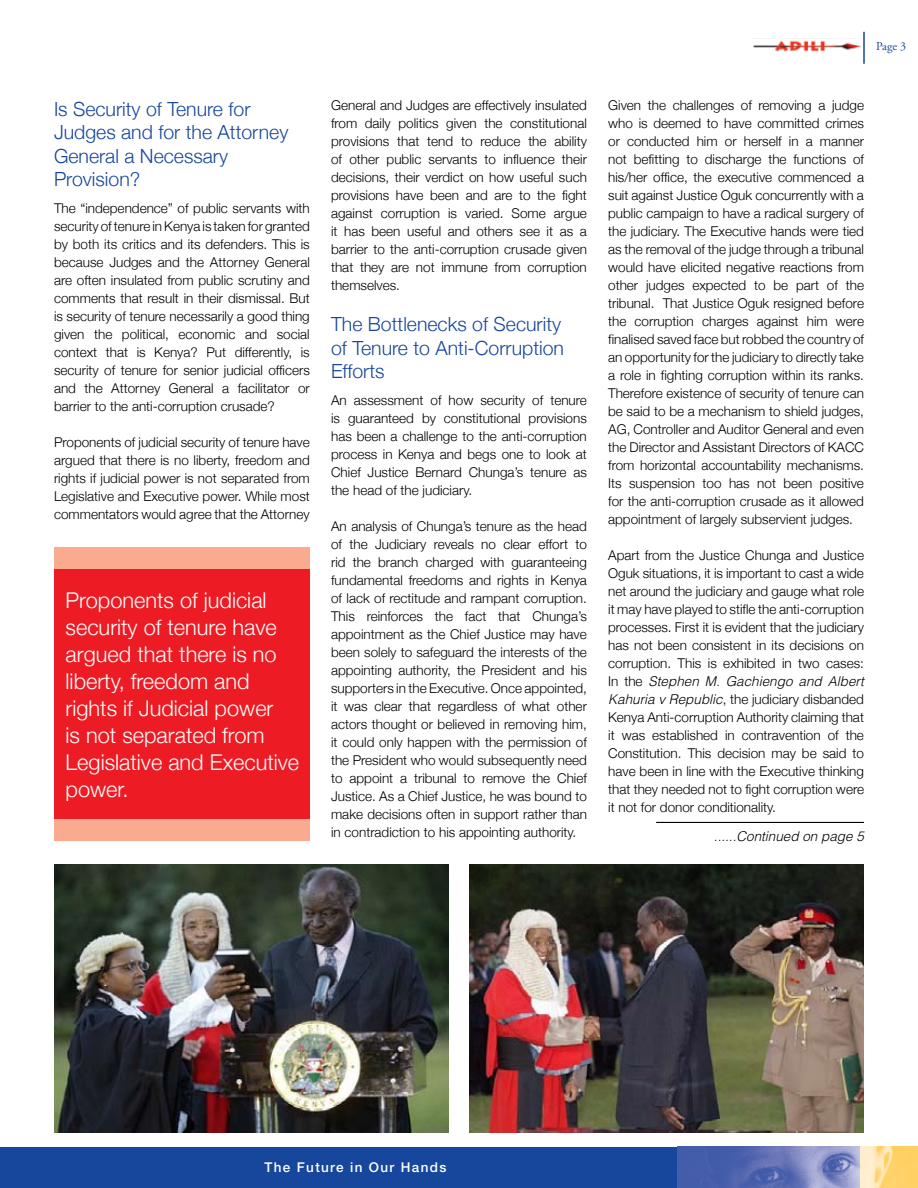
<style>
.page{position:relative;width:918px;height:1188px;background:#fff}
.page>*{position:absolute;margin:0;border:0;box-sizing:border-box;transform-origin:0 0}
.t1{font:300 21.75px/27px "Helvetica Neue";color:#fff}
.t2{font:300 19.5px/23.4px "Helvetica Neue";color:#17479d}
.t3{font:300 13.5px/18px "Helvetica Neue";color:#000;text-align:justify}
.t4{font:italic 300 13.5px "Helvetica";color:#000}
.t5{font:500 13.5px "Helvetica Neue";letter-spacing:.1em;color:#fff}
.t6{font:12px "Adobe Garamond Pro";color:#17479d}
.s1{font-family:"Helvetica Neue";font-style:normal}
.s2{font-family:"Helvetica";font-style:italic}
</style>
<div class="page">
<div style="left:0;top:1147px;width:678px;height:41px;background:#17479d"></div>
<img style="left:752px;top:38px;width:109px;height:14px">
<hr style="left:863px;top:32px;width:2px;height:32px;background:#17479d">
<img style="left:678px;top:1147px;width:183px;height:41px">
<img style="left:861px;top:1147px;width:57px;height:41px">
<div style="left:54px;top:568px;width:256px;height:256px;background:#ed1c24"></div>
<div style="left:54px;top:547px;width:256px;height:21px;background:#f9aa8f"></div>
<div style="left:54px;top:819px;width:256px;height:22px;background:#f9aa8f"></div>
<hr style="left:656px;top:822px;width:208px;height:1px;background:#000">
<img style="left:54px;top:864px;width:394px;height:269px">
<img style="left:470px;top:864px;width:394px;height:269px">
<h2 class="t2" style="left:54px;top:97px;width:236px">Is Security of Tenure for<br>Judges and for the Attorney<br>General a Necessary<br>Provision?</h2>
<p class="t3" style="left:54px;top:199px;width:257px">The “independence” of public servants with security of tenure in Kenya is taken for granted by both its critics and its defenders. This is because Judges and the Attorney General are often insulated from public scrutiny and comments that result in their dismissal. But is security of tenure necessarily a good thing given the political, economic and social context that is Kenya? Put differently, is security of tenure for senior judicial officers and the Attorney General a facilitator or barrier to the anti-corruption crusade?</p>
<p class="t3" style="left:54px;top:433px;width:257px">Proponents of judicial security of tenure have argued that there is no liberty, freedom and rights if judicial power is not separated from Legislative and Executive power. While most commentators would agree that the Attorney</p>
<h1 class="t1" style="left:66px;top:586px;width:235px">Proponents of judicial security of tenure have argued that there is no liberty, freedom and rights if Judicial power<br>is not separated from<br>Legislative and Executive power.</h1>
<p class="t3" style="left:331px;top:96px;width:257px">General and Judges are effectively insulated from daily politics given the constitutional provisions that tend to reduce the ability of other public servants to influence their decisions, their verdict on how useful such provisions have been and are to the fight against corruption is varied. Some argue it has been useful and others see it as a barrier to the anti-corruption crusade given that they are not immune from corruption themselves.</p>
<h2 class="t2" style="left:331px;top:312px;width:234px">The Bottlenecks of Security of Tenure to Anti-Corruption<br>Efforts</h2>
<p class="t3" style="left:331px;top:391px;width:257px">An assessment of how security of tenure is guaranteed by constitutional provisions has been a challenge to the anti-corruption process in Kenya and begs one to look at Chief Justice Bernard Chunga’s tenure as the head of the judiciary.</p>
<p class="t3" style="left:331px;top:517px;width:257px">An analysis of Chunga’s tenure as the head of the Judiciary reveals no clear effort to rid the branch charged with guaranteeing fundamental freedoms and rights in Kenya of lack of rectitude and rampant corruption.<br>This reinforces the fact that Chunga’s appointment as the Chief Justice may have been solely to safeguard the interests of the appointing authority, the President and his supporters in the Executive. Once appointed, it was clear that regardless of what other actors thought or believed in removing him, it could only happen with the permission of the President who would subsequently need to appoint a tribunal to remove the Chief Justice. As a Chief Justice, he was bound to make decisions often in support rather than in contradiction to his appointing authority.</p>
<p class="t6" style="left:876px;top:39px;width:23px">Page</p>
<p class="t3" style="left:608px;top:96px;width:257px">Given the challenges of removing a judge who is deemed to have committed crimes or conducted him or herself in a manner not befitting to discharge the functions of his/her office, the executive commenced a suit against Justice Oguk concurrently with a public campaign to have a radical surgery of the judiciary. The Executive hands were tied as the removal of the judge through a tribunal would have elicited negative reactions from other judges expected to be part of the tribunal. That Justice Oguk resigned before the corruption charges against him were finalised saved face but robbed the country of an opportunity for the judiciary to directly take a role in fighting corruption within its ranks.<br>Therefore existence of security of tenure can be said to be a mechanism to shield judges, AG, Controller and Auditor General and even the Director and Assistant Directors of KACC from horizontal accountability mechanisms.<br>Its suspension too has not been positive for the anti-corruption crusade as it allowed appointment of largely subservient judges.</p>
<p class="t3" style="left:608px;top:546px;width:257px">Apart from the Justice Chunga and Justice Oguk situations, it is important to cast a wide net around the judiciary and gauge what role it may have played to stifle the anti-corruption processes. First it is evident that the judiciary has not been consistent in its decisions on corruption. This is exhibited in two cases:</p>
<p class="t4" style="left:608px;top:673px;width:257px"><span class="s1">In the</span> Stephen M. Gachiengo and Albert</p>
<p class="t3" style="left:608px;top:690px;width:257px"><span class="s2">Kahuria v Republic</span>, the judiciary disbanded Kenya Anti-corruption Authority claiming that it was established in contravention of the Constitution. This decision may be said to have been in line with the Executive thinking that they needed not to fight corruption were it not for donor conditionality.</p>
<p class="t4" style="left:714px;top:827px;width:152px">......Continued on page 5</p>
<p class="t5" style="left:264px;top:1159px;width:184px">The Future in Our Hands</p>
</div>
